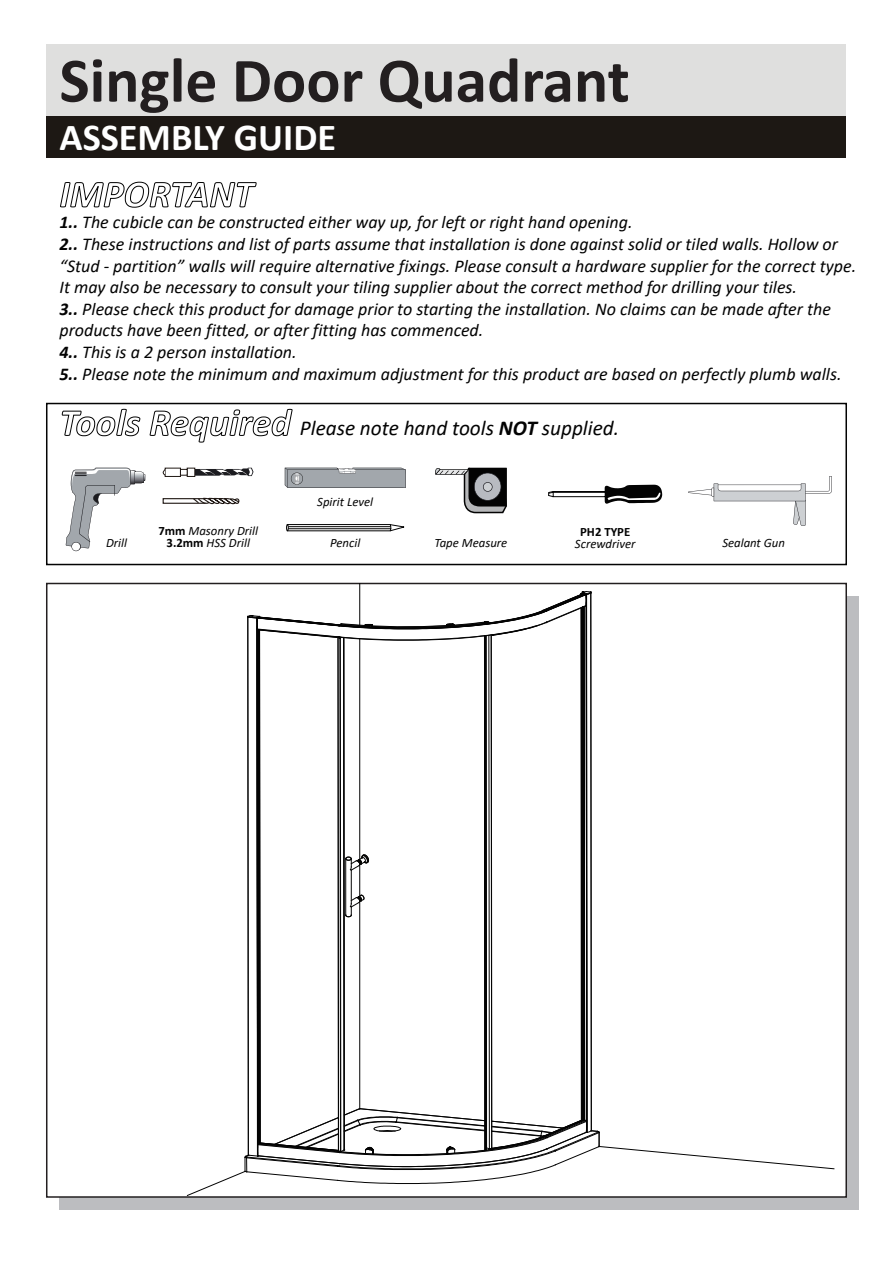
<style>
.page{position:relative;width:893px;height:1263px;background:#fff}
.page>*{position:absolute;margin:0;border:0;box-sizing:border-box;transform-origin:0 0}
.t1{font:700 63.75px "Calibri";color:#231f20}
.t2{font:700 38.25px "Calibri";color:#fff}
.t3{font:italic 21.3px "Calibri";color:#030303}
.t4{font:italic 18px/21.6px "Calibri";color:#030303}
.t5{font:italic 12.75px "Calibri";color:#030303}
.t6{font:700 12.75px "Calibri";color:#030303}
.s1{font-weight:700}
.s2{font-weight:700;font-style:normal}
</style>
<div class="page">
<div style="left:59px;top:596px;width:800px;height:614px;background:linear-gradient(to right,#bcbdc0,#bcbdc0)"></div>
<div style="left:47px;top:44px;width:799px;height:72px;background:#dfdfde"></div>
<div style="left:47px;top:116px;width:799px;height:42px;background:#1d1814"></div>
<div style="left:46px;top:403px;width:801px;height:162px;border:2px solid #030303"></div>
<svg style="left:62px;top:408px;width:78px;height:29px"></svg>
<svg style="left:150px;top:409px;width:142px;height:34px"></svg>
<svg style="left:66px;top:468px;width:79px;height:83px"></svg>
<svg style="left:435px;top:467px;width:72px;height:47px"></svg>
<svg style="left:688px;top:476px;width:144px;height:50px"></svg>
<svg style="left:285px;top:468px;width:121px;height:20px"></svg>
<svg style="left:195px;top:468px;width:58px;height:8px"></svg>
<div style="left:187px;top:468px;width:8px;height:9px;border:1px solid #201814"></div>
<div style="left:165px;top:468px;width:16px;height:9px;border:1px solid #201814"></div>
<div style="left:180px;top:469px;width:8px;height:7px;background:#fff;border:1px solid #201814"></div>
<svg style="left:162px;top:469px;width:4px;height:7px"></svg>
<svg style="left:194px;top:497px;width:46px;height:8px"></svg>
<div style="left:163px;top:498px;width:43px;height:6px;border:1px solid #201814"></div>
<svg style="left:286px;top:524px;width:119px;height:7px"></svg>
<hr style="left:288px;top:526px;width:103px;height:1px;background:#030303">
<hr style="left:288px;top:528px;width:103px;height:1px;background:#030303">
<svg style="left:548px;top:485px;width:114px;height:19px"></svg>
<svg style="left:60px;top:181px;width:196px;height:27px"></svg>
<div style="left:47px;top:584px;width:799px;height:613px;background:#fff"></div>
<hr style="left:359px;top:584px;width:1px;height:41px;background:#030303">
<svg style="left:187px;top:591px;width:647px;height:605px"></svg>
<h1 class="t1" style="left:59px;top:35px;width:572px">Single Door Quadrant</h1>
<h2 class="t2" style="left:59px;top:110px;width:278px">ASSEMBLY GUIDE</h2>
<p class="t4" style="left:59px;top:211px;width:798px"><span class="s1">1..</span> The cubicle can be constructed either way up, for left or right hand opening.<br><span class="s1">2..</span> These instructions and list of parts assume that installation is done against solid or tiled walls. Hollow or “Stud - partition” walls will require alternative fixings. Please consult a hardware supplier for the correct type.<br>It may also be necessary to consult your tiling supplier about the correct method for drilling your tiles.<br><span class="s1">3..</span> Please check this product for damage prior to starting the installation. No claims can be made after the products have been fitted, or after fitting has commenced.<br><span class="s1">4..</span> This is a 2 person installation.<br><span class="s1">5..</span> Please note the minimum and maximum adjustment for this product are based on perfectly plumb walls.</p>
<p class="t3" style="left:300px;top:413px;width:321px">Please note hand tools <span class="s1">NOT</span> supplied.</p>
<p class="t5" style="left:317px;top:493px;width:57px">Spirit Level</p>
<p class="t5" style="left:330px;top:534px;width:32px">Pencil</p>
<p class="t5" style="left:158px;top:522px;width:101px"><span class="s2">7mm</span> Masonry Drill</p>
<p class="t6" style="left:580px;top:522px;width:52px">PH2 TYPE</p>
<p class="t5" style="left:575px;top:535px;width:62px">Screwdriver</p>
<p class="t5" style="left:106px;top:534px;width:22px">Drill</p>
<p class="t5" style="left:167px;top:534px;width:85px"><span class="s2">3.2mm</span> HSS Drill</p>
<p class="t5" style="left:435px;top:534px;width:74px">Tape Measure</p>
<p class="t5" style="left:722px;top:534px;width:64px">Sealant Gun</p>
</div>
